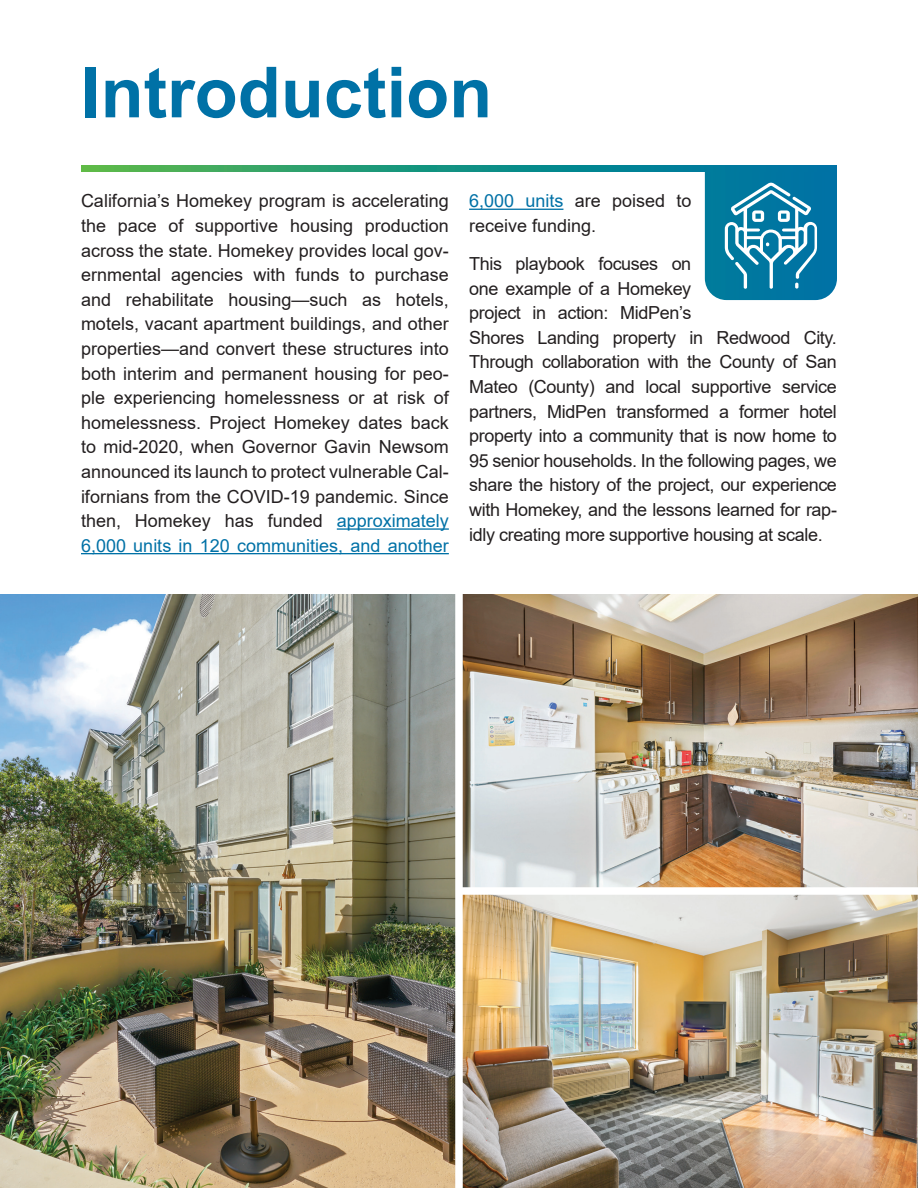
<style>
.page{position:relative;width:918px;height:1188px;background:#fff}
.page>*{position:absolute;margin:0;border:0;box-sizing:border-box;transform-origin:0 0}
.Heading{font:700 70.5px "Arial";color:#0071a6}
.Body{font:18px/24.6px "Arial";letter-spacing:-.02em;color:#231f20;text-align:justify}
.Body-2{font:18px/24.6px "Arial";color:#231f20}
.s1{color:#0071a6}
</style>
<div class="page">
<svg style="left:81px;top:165px;width:756px;height:7px;background:#1d947c"></svg>
<hr style="left:337px;top:528px;width:112px;height:2px;background:#0071a6">
<hr style="left:81px;top:553px;width:368px;height:1px;background:#0071a6">
<hr style="left:469px;top:209px;width:94px;height:1px;background:#0071a6">
<svg style="left:705px;top:170px;width:132px;height:130px;background:#278bae"></svg>
<img style="left:0;top:594px;width:918px;height:594px">
<div style="left:459px;top:887px;width:459px;height:8px;background:#fff"></div>
<div style="left:455px;top:586px;width:8px;height:602px;background:#fff"></div>
<p class="Heading" style="left:81px;top:43px;width:413px">Introduction</p>
<p class="Body" style="left:81px;top:189px;width:369px">California’s Homekey program is accelerating the pace of supportive housing production across the state. Homekey provides local gov&shy;ernmental agencies with funds to purchase and rehabilitate housing—such as hotels, motels, vacant apartment buildings, and other properties—and convert these structures into both interim and permanent housing for peo&shy;ple experiencing homelessness or at risk of homelessness. Project Homekey dates back to mid-2020, when Governor Gavin Newsom announced its launch to protect vulnerable Cal&shy;ifornians from the COVID-19 pandemic. Since then, Homekey has funded <span class="s1">approximately 6,000 units in 120 communities, and another</span></p>
<p class="Body-2" style="left:469px;top:189px;width:224px"><span class="s1">6,000 units</span> are poised to receive funding.</p>
<p class="Body" style="left:469px;top:251px;width:369px;text-align:left">This playbook focuses on<br>one example of a Homekey<br>project in action: MidPen’s<br>Shores Landing property in Redwood City.<br>Through collaboration with the County of San Mateo (County) and local supportive service partners, MidPen transformed a former hotel property into a community that is now home to 95 senior households. In the following pages, we share the history of the project, our experience with Homekey, and the lessons learned for rap&shy;idly creating more supportive housing at scale.</p>
</div>
